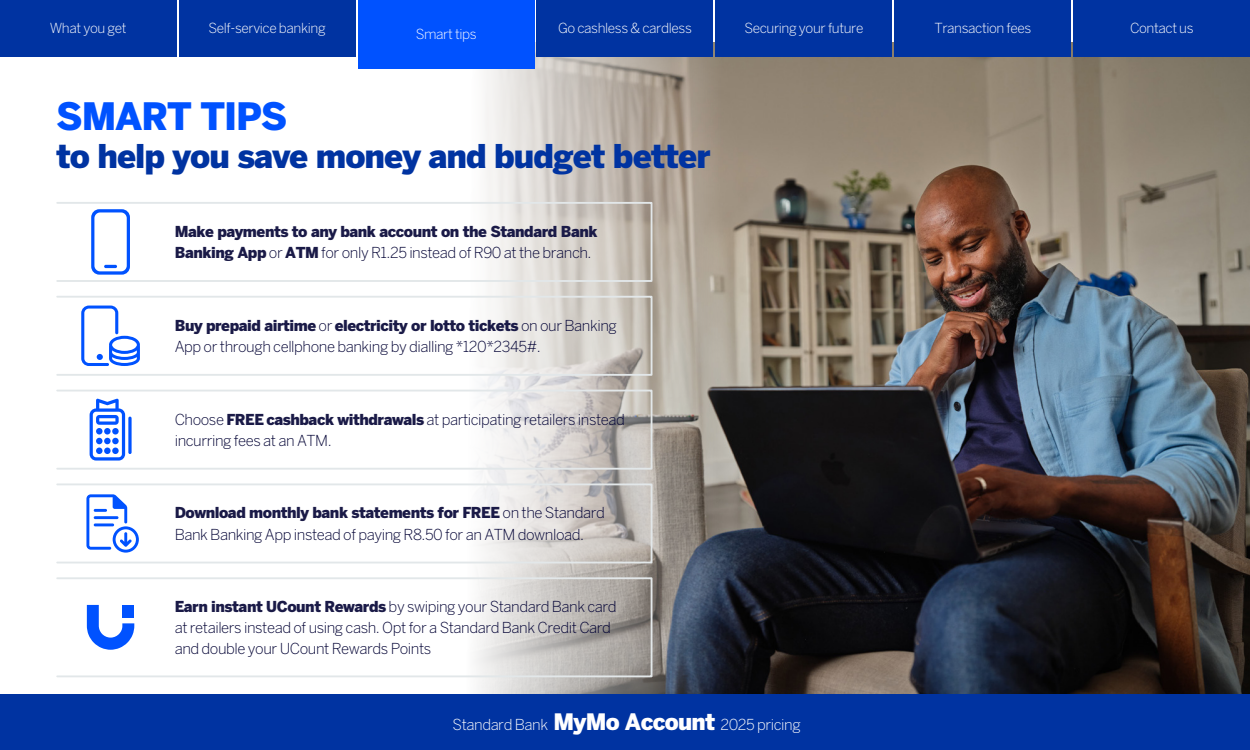
<style>
.page{position:relative;width:1250px;height:750px;background:#fff}
.page>*{position:absolute;margin:0;border:0;box-sizing:border-box;transform-origin:0 0}
.t1{font:900 37.5px "Benton Sans";letter-spacing:-.03em;color:#0052ff}
.t2{font:900 32.5px "Benton Sans";letter-spacing:-.03em;color:#0033a1}
.t3{font:300 15px/21.2px "Benton Sans";letter-spacing:-.03em;color:#003}
.t4{font:900 15px/21.2px "Benton Sans";letter-spacing:-.03em;color:#1a1a47}
.t5{font:300 15px "Benton Sans";letter-spacing:-.03em;color:#fff}
.t6{font:300 13.75px "Benton Sans";letter-spacing:-.03em;color:#fff}
.s1{font-weight:300;color:#003}
.s2{font-weight:900;color:#1a1a47}
.s3{font-weight:900;font-size:22.5px}
</style>
<div class="page">
<img style="left:914px;top:42px;width:336px;height:652px">
<svg style="left:446px;top:0;width:468px;height:694px;background:#96918b"></svg>
<div style="left:0;top:694px;width:1250px;height:56px;background:#0033a1"></div>
<svg style="left:91px;top:209px;width:39px;height:66px"></svg>
<svg style="left:90px;top:399px;width:35px;height:62px"></svg>
<svg style="left:128px;top:417px;width:4px;height:37px"></svg>
<svg style="left:81px;top:306px;width:59px;height:60px"></svg>
<svg style="left:87px;top:605px;width:47px;height:45px"></svg>
<div style="left:123px;top:605px;width:11px;height:12px;background:#0052ff"></div>
<div style="left:56px;top:577px;width:596px;height:100px;border:2px solid #e2e7e9"></div>
<div style="left:56px;top:202px;width:596px;height:80px;border:2px solid #e2e7e9"></div>
<div style="left:56px;top:296px;width:596px;height:80px;border:2px solid #e2e7e9"></div>
<div style="left:56px;top:390px;width:596px;height:80px;border:2px solid #e2e7e9"></div>
<div style="left:56px;top:483px;width:596px;height:80px;border:2px solid #e2e7e9"></div>
<svg style="left:86px;top:494px;width:53px;height:59px"></svg>
<hr style="left:94px;top:523px;width:20px;height:3px;background:#0052ff">
<hr style="left:94px;top:516px;width:24px;height:3px;background:#0052ff">
<div style="left:0;top:0;width:176px;height:56px;background:#0033a1"></div>
<div style="left:179px;top:0;width:176px;height:56px;background:#0033a1"></div>
<div style="left:716px;top:0;width:176px;height:56px;background:#0033a1"></div>
<div style="left:1074px;top:0;width:176px;height:56px;background:#0033a1"></div>
<div style="left:895px;top:0;width:176px;height:56px;background:#0033a1"></div>
<div style="left:537px;top:0;width:176px;height:56px;background:#0033a1"></div>
<div style="left:358px;top:0;width:176px;height:69px;background:#0052ff"></div>
<p class="t6" style="left:50px;top:20px;width:78px">What you get</p>
<p class="t6" style="left:209px;top:20px;width:119px">Self-service banking</p>
<p class="t6" style="left:416px;top:20px;width:62px">Smart tips</p>
<p class="t6" style="left:558px;top:20px;width:135px">Go cashless &amp; cardless</p>
<p class="t6" style="left:744px;top:20px;width:121px">Securing your future</p>
<p class="t6" style="left:934px;top:20px;width:99px">Transaction fees</p>
<p class="t6" style="left:1130px;top:20px;width:65px">Contact us</p>
<h1 class="t1" style="left:56px;top:94px;width:233px">SMART TIPS</h1>
<h2 class="t2" style="left:56px;top:136px;width:656px">to help you save money and budget better</h2>
<p class="t4" style="left:175px;top:220px;width:425px">Make payments to any bank account on the Standard Bank<br>Banking App <span class="s1">or</span> ATM <span class="s1">for only R1.25 instead of R90 at the branch.</span></p>
<p class="t3" style="left:175px;top:314px;width:444px"><span class="s2">Buy prepaid airtime</span> or <span class="s2">electricity or lotto tickets</span> on our Banking<br>App or through cellphone banking by dialling *120*2345#.</p>
<p class="t3" style="left:175px;top:408px;width:452px">Choose <span class="s2">FREE cashback withdrawals</span> at participating retailers instead incurring fees at an ATM.</p>
<p class="t3" style="left:175px;top:502px;width:432px"><span class="s2">Download monthly bank statements for FREE</span> on the Standard<br>Bank Banking App instead of paying R8.50 for an ATM download.</p>
<p class="t3" style="left:175px;top:595px;width:444px"><span class="s2">Earn instant UCount Rewards</span> by swiping your Standard Bank card at retailers instead of using cash. Opt for a Standard Bank Credit Card and double your UCount Rewards Points</p>
<p class="t5" style="left:453px;top:716px;width:350px">Standard Bank <span class="s3">MyMo Account</span> 2025 pricing</p>
</div>
